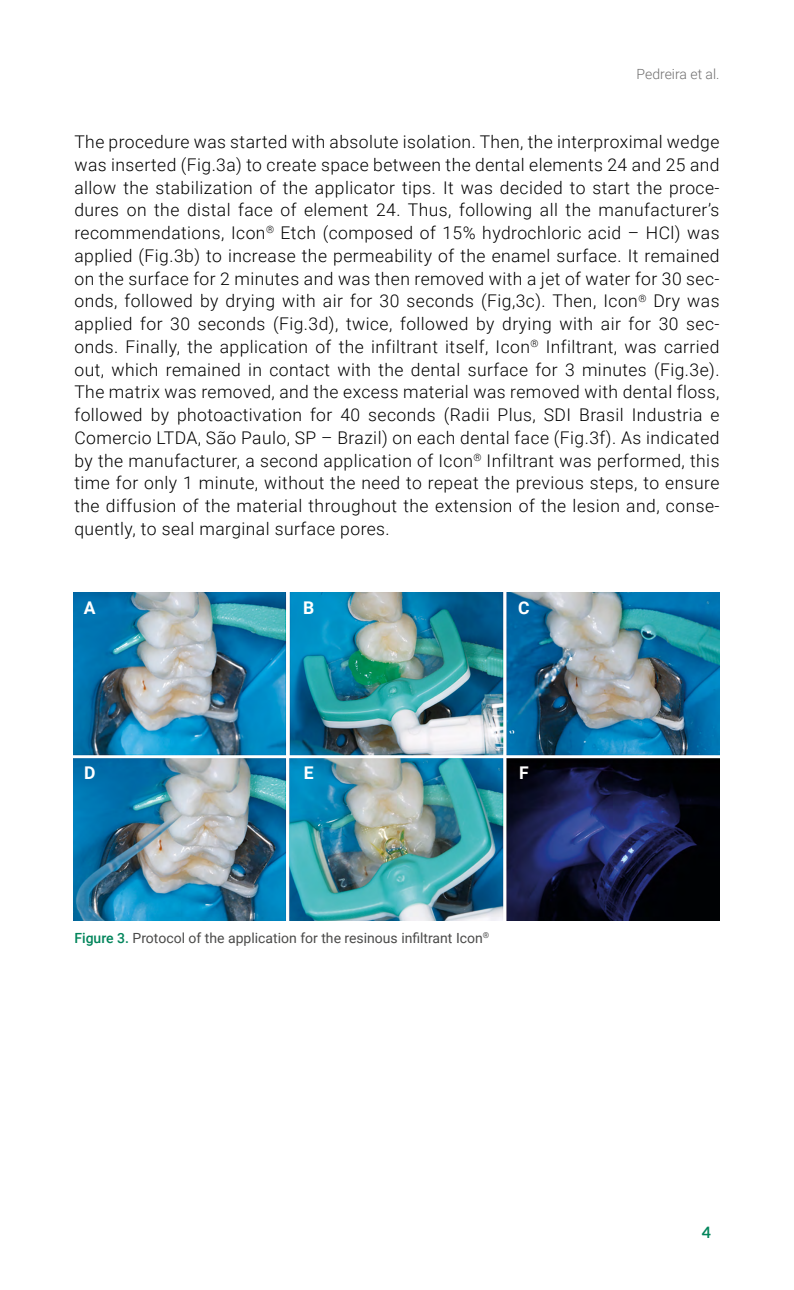
<style>
.page{position:relative;width:794px;height:1290px;background:#fff}
.page>*{position:absolute;margin:0;border:0;box-sizing:border-box;transform-origin:0 0}
.t1{font:300 17.5px/22.8px "Roboto";letter-spacing:.025em;color:#000;text-align:justify}
.t2{font:700 17.5px "Roboto";color:#fff}
.t3{font:700 15.75px "Lato";color:#02855b}
.t4{font:14px "Roboto";color:#4a4a49}
.t5{font:300 14px "Roboto";color:#706f6f}
.s1{font-weight:500;color:#02855b}
</style>
<div class="page">
<img style="left:74px;top:593px;width:645px;height:327px">
<p class="t5" style="left:636px;top:64px;width:84px">Pedreira et al.</p>
<p class="t1" style="left:74px;top:130px;width:646px">The procedure was started with absolute isolation. Then, the interproximal wedge was inserted (Fig.3a) to create space between the dental elements 24 and 25 and allow the stabilization of the applicator tips. It was decided to start the proce&shy;dures on the distal face of element 24. Thus, following all the manufacturer’s recommendations, Icon<sup>®</sup> Etch (composed of 15% hydrochloric acid – HCl) was applied (Fig.3b) to increase the permeability of the enamel surface. It remained on the surface for 2 minutes and was then removed with a jet of water for 30 sec&shy;onds, followed by drying with air for 30 seconds (Fig,3c). Then, Icon<sup>®</sup> Dry was applied for 30 seconds (Fig.3d), twice, followed by drying with air for 30 sec&shy;onds. Finally, the application of the infiltrant itself, Icon<sup>®</sup> Infiltrant, was carried out, which remained in contact with the dental surface for 3 minutes (Fig.3e).<br>The matrix was removed, and the excess material was removed with dental floss, followed by photoactivation for 40 seconds (Radii Plus, SDI Brasil Industria e Comercio LTDA, São Paulo, SP – Brazil) on each dental face (Fig.3f). As indicated by the manufacturer, a second application of Icon<sup>®</sup> Infiltrant was performed, this time for only 1 minute, without the need to repeat the previous steps, to ensure the diffusion of the material throughout the extension of the lesion and, conse&shy;quently, to seal marginal surface pores.</p>
<p class="t2" style="left:84px;top:596px;width:13px">A</p>
<p class="t2" style="left:303px;top:596px;width:13px">B</p>
<p class="t2" style="left:518px;top:596px;width:13px">C</p>
<p class="t2" style="left:84px;top:760px;width:13px">D</p>
<p class="t2" style="left:304px;top:760px;width:11px">E</p>
<p class="t2" style="left:519px;top:760px;width:11px">F</p>
<p class="t4" style="left:74px;top:928px;width:416px"><span class="s1">Figure 3.</span> Protocol of the application for the resinous infiltrant Icon<sup>®</sup></p>
<p class="t3" style="left:701px;top:1223px;width:11px">4</p>
</div>
